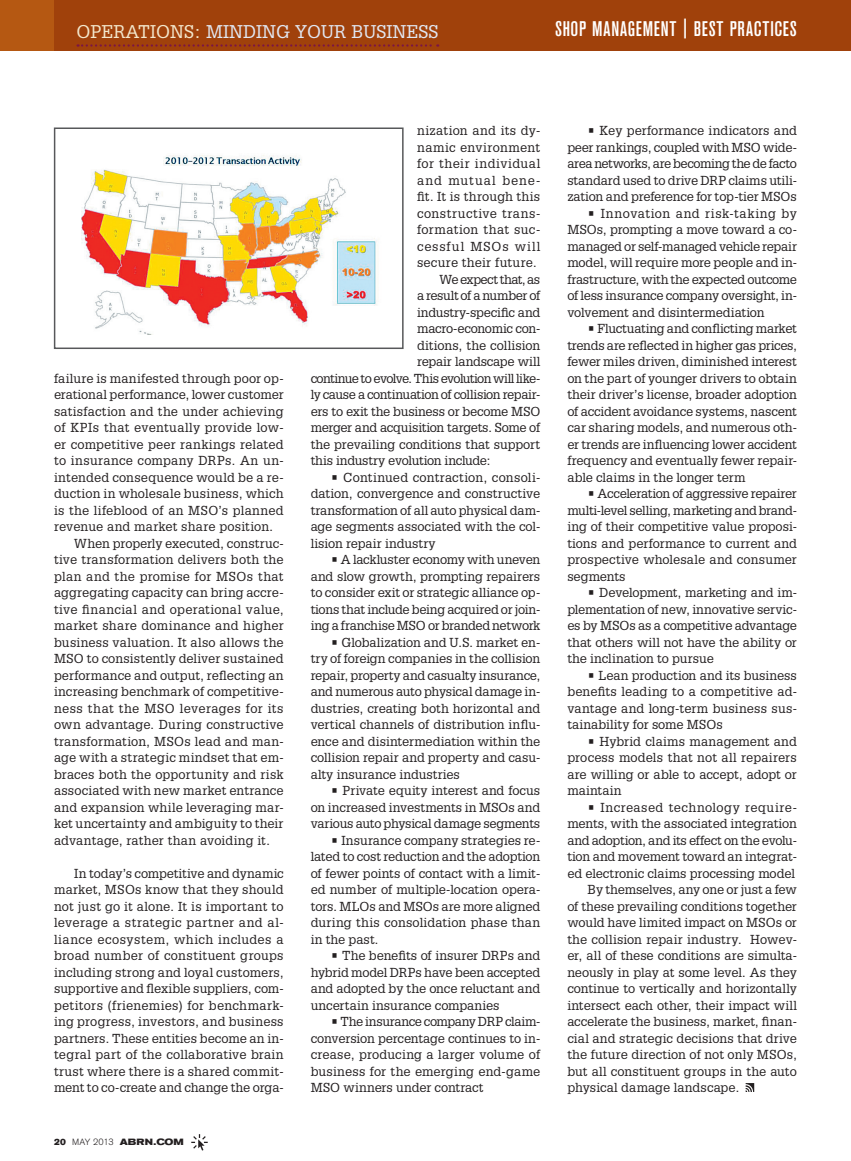
<style>
.page{position:relative;width:851px;height:1161px;background:#fff}
.page>*{position:absolute;margin:0;border:0;box-sizing:border-box;transform-origin:0 0}
.t1{font:500 condensed 21px "Akzidenz Grotesk BE";letter-spacing:.035em;color:#fff}
.t2{font:18px "Glypha LT Std";color:#e1e7f2}
.ABRN_Text_1{font:12.75px/16.5px "Glypha LT Std";color:#231f20;text-align:justify}
.ABRN_Text_1-2{font:12.75px "Glypha LT Std";letter-spacing:-.025em;color:#231f20}
.ABRN_Text_1-3{font:12.75px "Glypha LT Std";letter-spacing:-.03em;color:#231f20}
.ABRN_Text_1-4{font:12.75px "Glypha LT Std";letter-spacing:-.05em;color:#231f20}
.ABRN_Text_1-5{font:12.75px "Glypha LT Std";letter-spacing:-.035em;color:#231f20}
.t3{font:700 expanded 9px "Akzidenz Grotesk BE";letter-spacing:-.01em;color:#231f20}
.s1{color:#f3e7cc}
.s2{font-family:"Akzidenz Grotesk BE Super";font-weight:400;font-stretch:normal}
.s3{font-weight:300;font-stretch:normal}
</style>
<div class="page">
<div style="left:0;top:0;width:850px;height:51px;background:#a0410b"></div>
<div style="left:0;top:0;width:54px;height:51px;background:#b55812"></div>
<svg style="left:78px;top:44px;width:360px;height:3px"></svg>
<svg style="left:191px;top:1134px;width:17px;height:17px"></svg>
<svg style="left:745px;top:1083px;width:9px;height:9px"></svg>
<img style="left:81px;top:155px;width:297px;height:179px">
<div style="left:54px;top:128px;width:349px;height:221px;border:2px solid #57585a"></div>
<h2 class="t2" style="left:76px;top:20px;width:363px"><span class="s1">OPERATIONS:</span> MINDING YOUR BUSINESS</h2>
<h1 class="t1" style="left:555px;top:17px;width:243px">SHOP MANAGEMENT | BEST PRACTICES</h1>
<p class="ABRN_Text_1" style="left:54px;top:369px;width:231px">failure is manifested through poor op&shy;erational performance, lower customer satisfaction and the under achieving of KPIs that eventually provide low&shy;er competitive peer rankings related to insurance company DRPs. An un&shy;intended consequence would be a re&shy;duction in wholesale business, which is the lifeblood of an MSO’s planned revenue and market share position.</p>
<p class="ABRN_Text_1" style="left:54px;top:534px;width:231px;text-indent:20px">When properly executed, construc&shy;tive transformation delivers both the plan and the promise for MSOs that aggregating capacity can bring accre&shy;tive financial and operational value, market share dominance and higher business valuation. It also allows the MSO to consistently deliver sustained performance and output, reflecting an increasing benchmark of competitive&shy;ness that the MSO leverages for its own advantage. During constructive transformation, MSOs lead and man&shy;age with a strategic mindset that em&shy;braces both the opportunity and risk associated with new market entrance and expansion while leveraging mar&shy;ket uncertainty and ambiguity to their advantage, rather than avoiding it.</p>
<p class="ABRN_Text_1" style="left:54px;top:864px;width:231px;text-indent:20px">In today’s competitive and dynamic market, MSOs know that they should not just go it alone. It is important to leverage a strategic partner and al&shy;liance ecosystem, which includes a broad number of constituent groups including strong and loyal customers, supportive and flexible suppliers, com&shy;petitors (frienemies) for benchmark&shy;ing progress, investors, and business partners. These entities become an in&shy;tegral part of the collaborative brain trust where there is a shared commit&shy;ment to co-create and change the orga-</p>
<p class="t3" style="left:54px;top:1136px;width:131px"><span class="s2">20</span> <span class="s3">May 2013</span> ABRN.COM</p>
<p class="ABRN_Text_1" style="left:417px;top:122px;width:125px">nization and its dy&shy;namic environment for their individual and mutual bene&shy;fit. It is through this constructive trans&shy;formation that suc&shy;cessful MSOs will secure their future.</p>
<p class="ABRN_Text_1-5" style="left:439px;top:271px;width:102px">We expect that, as</p>
<p class="ABRN_Text_1-3" style="left:417px;top:288px;width:125px">a result of a number of</p>
<p class="ABRN_Text_1" style="left:417px;top:303px;width:125px">industry-specific and</p>
<p class="ABRN_Text_1-2" style="left:417px;top:321px;width:125px">macro-economic con-</p>
<p class="ABRN_Text_1" style="left:417px;top:336px;width:125px">ditions, the collision</p>
<p class="ABRN_Text_1" style="left:417px;top:353px;width:125px">repair landscape will</p>
<p class="ABRN_Text_1-4" style="left:310px;top:370px;width:231px">continue to evolve. This evolution will like-</p>
<p class="ABRN_Text_1-3" style="left:310px;top:387px;width:231px">ly cause a continuation of collision repair-</p>
<p class="ABRN_Text_1" style="left:310px;top:402px;width:231px">ers to exit the business or become MSO</p>
<p class="ABRN_Text_1-2" style="left:310px;top:420px;width:231px">merger and acquisition targets. Some of</p>
<p class="ABRN_Text_1" style="left:310px;top:435px;width:231px">the prevailing conditions that support</p>
<p class="ABRN_Text_1-2" style="left:310px;top:453px;width:182px">this industry evolution include:</p>
<p class="ABRN_Text_1" style="left:310px;top:468px;width:231px;text-indent:20px">• Continued contraction, consoli&shy;dation, convergence and constructive transformation of all auto physical dam&shy;age segments associated with the col&shy;lision repair industry</p>
<p class="ABRN_Text_1" style="left:310px;top:551px;width:231px;text-indent:20px">• A lackluster economy with uneven and slow growth, prompting repairers to consider exit or strategic alliance op&shy;tions that include being acquired or join&shy;ing a franchise MSO or branded network</p>
<p class="ABRN_Text_1" style="left:310px;top:633px;width:231px;text-indent:20px">• Globalization and U.S. market en&shy;try of foreign companies in the collision repair, property and casualty insurance, and numerous auto physical damage in&shy;dustries, creating both horizontal and vertical channels of distribution influ&shy;ence and disintermediation within the collision repair and property and casu&shy;alty insurance industries</p>
<p class="ABRN_Text_1" style="left:310px;top:782px;width:231px;text-indent:20px">• Private equity interest and focus on increased investments in MSOs and various auto physical damage segments</p>
<p class="ABRN_Text_1" style="left:310px;top:831px;width:231px;text-indent:20px">• Insurance company strategies re&shy;lated to cost reduction and the adoption of fewer points of contact with a limit&shy;ed number of multiple-location opera&shy;tors. MLOs and MSOs are more aligned during this consolidation phase than in the past.</p>
<p class="ABRN_Text_1" style="left:310px;top:947px;width:231px;text-indent:20px">• The benefits of insurer DRPs and hybrid model DRPs have been accepted and adopted by the once reluctant and uncertain insurance companies</p>
<p class="ABRN_Text_1" style="left:310px;top:1013px;width:231px;text-indent:20px">• The insurance company DRP claim&shy;conversion percentage continues to in&shy;crease, producing a larger volume of business for the emerging end-game MSO winners under contract</p>
<p class="ABRN_Text_1" style="left:567px;top:122px;width:231px;text-indent:20px">• Key performance indicators and peer rankings, coupled with MSO wide&shy;area networks, are becoming the de facto standard used to drive DRP claims utili&shy;zation and preference for top-tier MSOs</p>
<p class="ABRN_Text_1" style="left:567px;top:204px;width:231px;text-indent:20px">• Innovation and risk-taking by MSOs, prompting a move toward a co&shy;managed or self-managed vehicle repair model, will require more people and in&shy;frastructure, with the expected outcome of less insurance company oversight, in&shy;volvement and disintermediation</p>
<p class="ABRN_Text_1" style="left:567px;top:320px;width:231px;text-indent:20px">• Fluctuating and conflicting market trends are reflected in higher gas prices, fewer miles driven, diminished interest on the part of younger drivers to obtain their driver’s license, broader adoption of accident avoidance systems, nascent car sharing models, and numerous oth&shy;er trends are influencing lower accident frequency and eventually fewer repair&shy;able claims in the longer term</p>
<p class="ABRN_Text_1" style="left:567px;top:485px;width:231px;text-indent:20px">• Acceleration of aggressive repairer multi-level selling, marketing and brand&shy;ing of their competitive value proposi&shy;tions and performance to current and prospective wholesale and consumer segments</p>
<p class="ABRN_Text_1" style="left:567px;top:584px;width:231px;text-indent:20px">• Development, marketing and im&shy;plementation of new, innovative servic&shy;es by MSOs as a competitive advantage that others will not have the ability or the inclination to pursue</p>
<p class="ABRN_Text_1" style="left:567px;top:666px;width:231px;text-indent:20px">• Lean production and its business benefits leading to a competitive ad&shy;vantage and long-term business sus&shy;tainability for some MSOs</p>
<p class="ABRN_Text_1" style="left:567px;top:732px;width:231px;text-indent:20px">• Hybrid claims management and process models that not all repairers are willing or able to accept, adopt or maintain</p>
<p class="ABRN_Text_1" style="left:567px;top:798px;width:231px;text-indent:20px">• Increased technology require&shy;ments, with the associated integration and adoption, and its effect on the evolu&shy;tion and movement toward an integrat&shy;ed electronic claims processing model</p>
<p class="ABRN_Text_1" style="left:567px;top:881px;width:231px;text-indent:20px">By themselves, any one or just a few of these prevailing conditions together would have limited impact on MSOs or the collision repair industry. Howev&shy;er, all of these conditions are simulta&shy;neously in play at some level. As they continue to vertically and horizontally intersect each other, their impact will accelerate the business, market, finan&shy;cial and strategic decisions that drive the future direction of not only MSOs, but all constituent groups in the auto physical damage landscape.</p>
</div>
